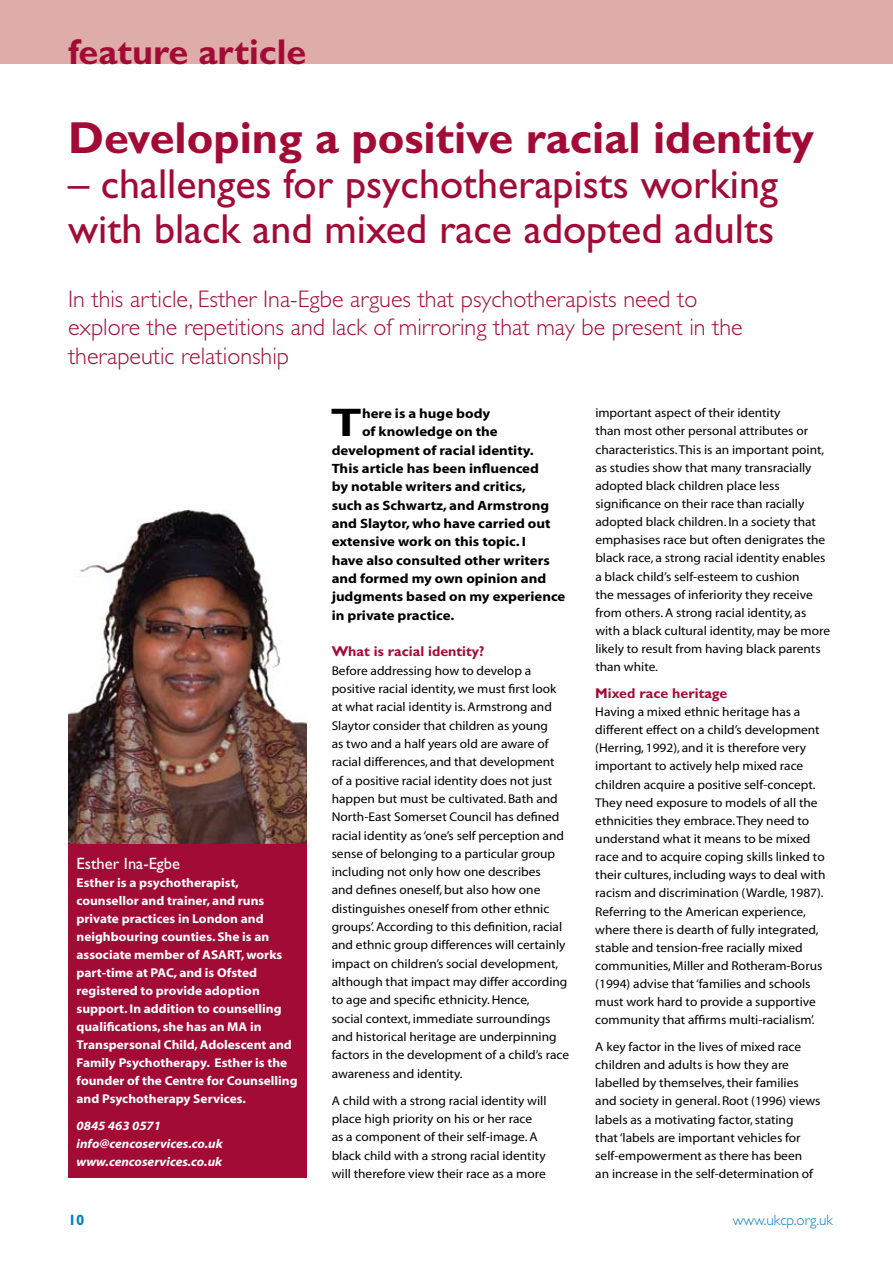
<style>
.page{position:relative;width:893px;height:1263px;background:#fff}
.page>*{position:absolute;margin:0;border:0;box-sizing:border-box;transform-origin:0 0}
.t1{font:700 45px "Gill Sans";color:#a20b35}
.t2{font:42px/45px "Gill Sans";color:#a20b35}
.t3{font:700 39.9px "Gill Sans";color:#000;scale:1.1 1}
.t4{font:700 36px "Gill Sans";color:#a20b35}
.t5{font:300 24px/28.5px "Gill Sans";color:#a20b35}
.t6{font:16.5px "Gill Sans";color:#fff}
.t7{font:300 15px "Gill Sans";color:#0080c6}
.t8{font:700 15px "Gill Sans";color:#0080c6}
.t9{font:700 14.25px "Gill Sans";color:#a20b35}
.t10{font:700 13.5px "Myriad";color:#000;scale:1.1 1}
.t11{font:12.75px/18.1px "Myriad";color:#000;scale:1.05 1}
.t12{font:700 12.75px/18px "Myriad";color:#fff;scale:1.05 1}
.t13{font:italic 700 12.75px/18px "Myriad";color:#fff;scale:1.05 1}
</style>
<div class="page">
<div style="left:0;top:0;width:893px;height:64px;background:#deada9"></div>
<img style="left:68px;top:510px;width:238px;height:334px">
<div style="left:68px;top:844px;width:238px;height:334px;background:#a20b35"></div>
<h3 class="t4" style="left:68px;top:30px;width:240px">feature article</h3>
<h1 class="t1" style="left:68px;top:111px;width:748px">Developing a positive racial identity</h1>
<h2 class="t2" style="left:68px;top:161px;width:712px">– challenges for psychotherapists working with black and mixed race adopted adults</h2>
<h3 class="t5" style="left:68px;top:285px;width:676px">In this article, Esther Ina-Egbe argues that psychotherapists need to explore the repetitions and lack of mirroring that may be present in the therapeutic relationship</h3>
<p class="t6" style="left:77px;top:854px;width:105px">Esther Ina-Egbe</p>
<p class="t12" style="left:77px;top:874px;width:212px">Esther is a psychotherapist, counsellor and trainer, and runs private practices in London and neighbouring counties. She is an associate member of ASART, works part-time at PAC, and is Ofsted registered to provide adoption support. In addition to counselling qualifications, she has an MA in Transpersonal Child, Adolescent and Family Psychotherapy. Esther is the founder of the Centre for Counselling and Psychotherapy Services.</p>
<p class="t13" style="left:77px;top:1117px;width:141px">0845 463 0571 info@cencoservices.co.uk www.cencoservices.co.uk</p>
<h3 class="t3" style="left:330px;top:399px;width:30px">T</h3>
<p class="t10" style="left:362px;top:406px;width:118px">here is a huge body</p>
<p class="t10" style="left:362px;top:425px;width:125px">of knowledge on the</p>
<p class="t10" style="left:332px;top:443px;width:185px">development of racial identity.</p>
<p class="t10" style="left:332px;top:461px;width:190px">This article has been influenced</p>
<p class="t10" style="left:332px;top:480px;width:178px">by notable writers and critics,</p>
<p class="t10" style="left:332px;top:498px;width:199px">such as Schwartz, and Armstrong</p>
<p class="t10" style="left:332px;top:516px;width:200px">and Slaytor, who have carried out</p>
<p class="t10" style="left:332px;top:535px;width:178px">extensive work on this topic. I</p>
<p class="t10" style="left:332px;top:553px;width:200px">have also consulted other writers</p>
<p class="t10" style="left:332px;top:571px;width:197px">and formed my own opinion and</p>
<p class="t10" style="left:332px;top:590px;width:214px">judgments based on my experience</p>
<p class="t10" style="left:332px;top:608px;width:113px">in private practice.</p>
<p class="t9" style="left:332px;top:643px;width:154px">What is racial identity?</p>
<p class="t11" style="left:332px;top:662px;width:228px">Before addressing how to develop a positive racial identity, we must first look at what racial identity is. Armstrong and Slaytor consider that children as young<br>as two and a half years old are aware of racial differences, and that development of a positive racial identity does not just happen but must be cultivated. Bath and North-East Somerset Council has defined racial identity as ‘one’s self perception and sense of belonging to a particular group including not only how one describes<br>and defines oneself, but also how one distinguishes oneself from other ethnic groups’. According to this definition, racial and ethnic group differences will certainly impact on children’s social development, although that impact may differ according to age and specific ethnicity. Hence,<br>social context, immediate surroundings and historical heritage are underpinning factors in the development of a child’s race awareness and identity.</p>
<p class="t11" style="left:332px;top:1092px;width:206px">A child with a strong racial identity will place high priority on his or her race as a component of their self-image. A black child with a strong racial identity will therefore view their race as a more</p>
<p class="t11" style="left:595px;top:405px;width:225px">important aspect of their identity<br>than most other personal attributes or characteristics. This is an important point, as studies show that many transracially adopted black children place less significance on their race than racially adopted black children. In a society that emphasises race but often denigrates the black race, a strong racial identity enables a black child’s self-esteem to cushion<br>the messages of inferiority they receive from others. A strong racial identity, as with a black cultural identity, may be more likely to result from having black parents than white.</p>
<p class="t9" style="left:595px;top:685px;width:133px">Mixed race heritage</p>
<p class="t11" style="left:595px;top:703px;width:221px">Having a mixed ethnic heritage has a different effect on a child’s development (Herring, 1992), and it is therefore very important to actively help mixed race children acquire a positive self-concept.<br>They need exposure to models of all the ethnicities they embrace. They need to understand what it means to be mixed race and to acquire coping skills linked to their cultures, including ways to deal with racism and discrimination (Wardle, 1987).<br>Referring to the American experience, where there is dearth of fully integrated, stable and tension-free racially mixed communities, Miller and Rotheram-Borus (1994) advise that ‘families and schools must work hard to provide a supportive community that affirms multi-racialism’.</p>
<p class="t11" style="left:595px;top:1038px;width:216px">A key factor in the lives of mixed race children and adults is how they are labelled by themselves, their families and society in general. Root (1996) views labels as a motivating factor, stating<br>that ‘labels are important vehicles for self-empowerment as there has been<br>an increase in the self-determination of</p>
<p class="t8" style="left:68px;top:1211px;width:18px">10</p>
<p class="t7" style="left:733px;top:1211px;width:102px">www.ukcp.org.uk</p>
</div>
